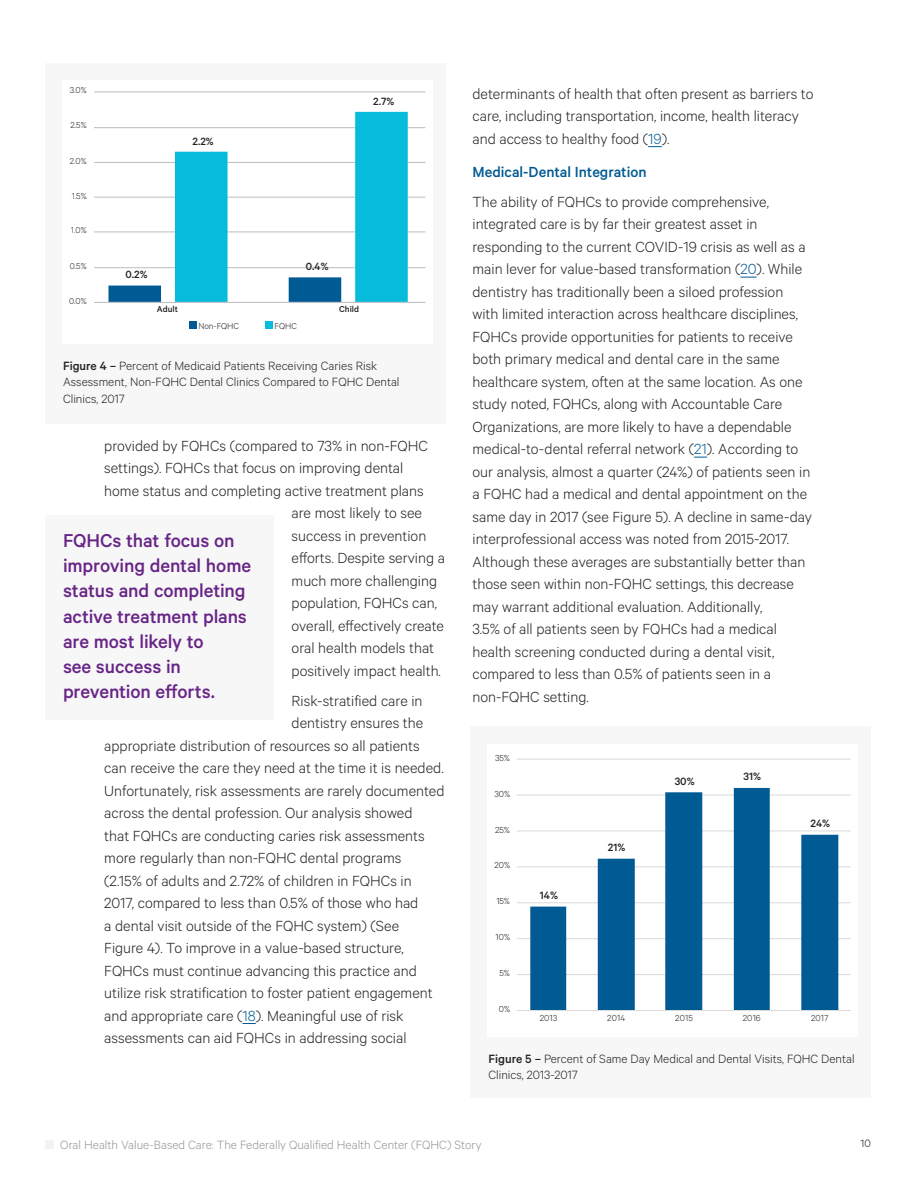
<style>
.page{position:relative;width:918px;height:1188px;background:#fff}
.page>*{position:absolute;margin:0;border:0;box-sizing:border-box;transform-origin:0 0}
.t1{font:500 21px/25.2px "Calibre";letter-spacing:-.005em;color:#682586}
.t2{font:300 16.5px/22.5px "Calibre";color:#231f20}
.t3{font:500 16.5px "Calibre";color:#005a93}
.t4{font:300 13.5px/16.2px "Calibre";color:#231f20}
.t5{font:300 13.5px "Calibre";color:#939598}
.t6{font:500 12px "Calibre";color:#231f20}
.t7{font:300 12px "Calibre";color:#231f20}
.t8{font:500 11.85px "Calibre";color:#231f20}
.t9{font:500 11.25px "Calibre";color:#231f20;scale:1.05 1}
.t10{font:300 9.75px "Calibre";letter-spacing:.005em;color:#231f20}
.t11{font:300 9.6px "Calibre";color:#231f20}
.t12{font:500 9.6px "Calibre";color:#231f20}
.t13{font:300 9.6px "Calibre";color:#211e1e}
.s1{font-weight:500}
.s2{color:#005a93}
</style>
<div class="page">
<div style="left:45px;top:1140px;width:9px;height:9px;background:#f2f3f4"></div>
<svg style="left:242px;top:1023px;width:14px;height:1px"></svg>
<svg style="left:648px;top:146px;width:14px;height:1px"></svg>
<svg style="left:740px;top:277px;width:17px;height:1px"></svg>
<svg style="left:694px;top:457px;width:13px;height:1px"></svg>
<div style="left:470px;top:726px;width:401px;height:372px;background:#f7f7f8"></div>
<div style="left:488px;top:745px;width:370px;height:292px;background:#fff"></div>
<hr style="left:517px;top:974px;width:334px;height:1px;background:#d9d9d8">
<hr style="left:517px;top:938px;width:334px;height:1px;background:#d9d9d8">
<hr style="left:517px;top:902px;width:334px;height:1px;background:#d9d9d8">
<hr style="left:517px;top:866px;width:334px;height:1px;background:#d9d9d8">
<hr style="left:517px;top:831px;width:334px;height:1px;background:#d9d9d8">
<hr style="left:517px;top:795px;width:334px;height:1px;background:#d9d9d8">
<hr style="left:517px;top:759px;width:334px;height:1px;background:#d9d9d8">
<svg style="left:530px;top:788px;width:308px;height:222px"></svg>
<hr style="left:517px;top:1010px;width:334px;height:1px;background:#d9d9d8">
<div style="left:45px;top:63px;width:401px;height:360px;background:#f7f7f8"></div>
<div style="left:62px;top:81px;width:371px;height:263px;background:#fff"></div>
<hr style="left:94px;top:267px;width:331px;height:1px;background:#bcbdc0">
<hr style="left:94px;top:232px;width:331px;height:1px;background:#bcbdc0">
<hr style="left:94px;top:197px;width:331px;height:1px;background:#bcbdc0">
<hr style="left:94px;top:162px;width:331px;height:1px;background:#bcbdc0">
<hr style="left:94px;top:127px;width:331px;height:1px;background:#bcbdc0">
<hr style="left:94px;top:92px;width:331px;height:1px;background:#bcbdc0">
<svg style="left:175px;top:112px;width:233px;height:190px"></svg>
<hr style="left:94px;top:302px;width:331px;height:1px;background:#bcbdc0">
<svg style="left:108px;top:262px;width:233px;height:40px"></svg>
<div style="left:189px;top:321px;width:7px;height:8px;background:#005a93"></div>
<div style="left:265px;top:321px;width:8px;height:8px;background:#07bbda"></div>
<div style="left:45px;top:515px;width:229px;height:205px;background:#f7f7f8"></div>
<p class="t13" style="left:70px;top:85px;width:18px">3.0%</p>
<p class="t11" style="left:71px;top:120px;width:18px">2.5%</p>
<p class="t11" style="left:70px;top:155px;width:18px">2.0%</p>
<p class="t11" style="left:72px;top:190px;width:16px">1.5%</p>
<p class="t11" style="left:71px;top:225px;width:17px">1.0%</p>
<p class="t11" style="left:70px;top:261px;width:18px">0.5%</p>
<p class="t11" style="left:69px;top:295px;width:19px">0.0%</p>
<p class="t8" style="left:193px;top:134px;width:23px">2.2%</p>
<p class="t8" style="left:373px;top:94px;width:23px">2.7%</p>
<p class="t8" style="left:125px;top:268px;width:24px">0.2%</p>
<p class="t9" style="left:306px;top:260px;width:23px">0.4%</p>
<p class="t12" style="left:157px;top:304px;width:23px">Adult</p>
<p class="t12" style="left:339px;top:304px;width:21px">Child</p>
<p class="t11" style="left:198px;top:320px;width:42px">Non-FQHC</p>
<p class="t11" style="left:275px;top:320px;width:24px">FQHC</p>
<p class="t4" style="left:63px;top:357px;width:338px"><span class="s1">Figure 4 –</span> Percent of Medicaid Patients Receiving Caries Risk<br>Assessment, Non-FQHC Dental Clinics Compared to FQHC Dental<br>Clinics, 2017</p>
<p class="t2" style="left:104px;top:433px;width:325px">provided by FQHCs (compared to 73% in non-FQHC</p>
<p class="t2" style="left:104px;top:456px;width:301px">settings). FQHCs that focus on improving dental</p>
<p class="t2" style="left:104px;top:478px;width:321px">home status and completing active treatment plans</p>
<p class="t2" style="left:292px;top:501px;width:132px">are most likely to see</p>
<p class="t2" style="left:292px;top:523px;width:136px">success in prevention</p>
<p class="t2" style="left:292px;top:546px;width:155px">efforts. Despite serving a</p>
<p class="t2" style="left:292px;top:568px;width:147px">much more challenging</p>
<p class="t2" style="left:292px;top:591px;width:147px">population, FQHCs can,</p>
<p class="t2" style="left:292px;top:613px;width:154px">overall, effectively create</p>
<p class="t2" style="left:292px;top:636px;width:144px">oral health models that</p>
<p class="t2" style="left:292px;top:658px;width:151px">positively impact health.</p>
<p class="t2" style="left:292px;top:688px;width:133px">Risk-stratified care in</p>
<p class="t2" style="left:292px;top:711px;width:133px">dentistry ensures the</p>
<p class="t2" style="left:104px;top:733px;width:317px">appropriate distribution of resources so all patients</p>
<p class="t2" style="left:104px;top:756px;width:341px">can receive the care they need at the time it is needed.</p>
<p class="t2" style="left:104px;top:778px;width:342px">Unfortunately, risk assessments are rarely documented</p>
<p class="t2" style="left:104px;top:801px;width:310px">across the dental profession. Our analysis showed</p>
<p class="t2" style="left:104px;top:824px;width:322px">that FQHCs are conducting caries risk assessments</p>
<p class="t2" style="left:104px;top:846px;width:299px">more regularly than non-FQHC dental programs</p>
<p class="t2" style="left:104px;top:869px;width:309px">(2.15% of adults and 2.72% of children in FQHCs in</p>
<p class="t2" style="left:104px;top:891px;width:316px">2017, compared to less than 0.5% of those who had</p>
<p class="t2" style="left:104px;top:914px;width:296px">a dental visit outside of the FQHC system) (See</p>
<p class="t2" style="left:104px;top:936px;width:301px">Figure 4). To improve in a value-based structure,</p>
<p class="t2" style="left:104px;top:959px;width:314px">FQHCs must continue advancing this practice and</p>
<p class="t2" style="left:104px;top:981px;width:330px">utilize risk stratification to foster patient engagement</p>
<p class="t2" style="left:104px;top:1004px;width:301px">and appropriate care (<span class="s2">18</span>). Meaningful use of risk</p>
<p class="t2" style="left:104px;top:1026px;width:304px">assessments can aid FQHCs in addressing social</p>
<p class="t1" style="left:63px;top:527px;width:190px">FQHCs that focus on improving dental home status and completing active treatment plans are most likely to<br>see success in prevention efforts.</p>
<p class="t2" style="left:472px;top:82px;width:343px">determinants of health that often present as barriers to care, including transportation, income, health literacy and access to healthy food (<span class="s2">19</span>).</p>
<p class="t3" style="left:472px;top:162px;width:176px">Medical-Dental Integration</p>
<p class="t2" style="left:472px;top:190px;width:341px">The ability of FQHCs to provide comprehensive, integrated care is by far their greatest asset in responding to the current COVID-19 crisis as well as a main lever for value-based transformation (<span class="s2">20</span>). While dentistry has traditionally been a siloed profession with limited interaction across healthcare disciplines, FQHCs provide opportunities for patients to receive both primary medical and dental care in the same healthcare system, often at the same location. As one study noted, FQHCs, along with Accountable Care Organizations, are more likely to have a dependable medical-to-dental referral network (<span class="s2">21</span>). According to our analysis, almost a quarter (24%) of patients seen in a FQHC had a medical and dental appointment on the same day in 2017 (see Figure 5). A decline in same-day interprofessional access was noted from 2015-2017.<br>Although these averages are substantially better than those seen within non-FQHC settings, this decrease may warrant additional evaluation. Additionally,<br>3.5% of all patients seen by FQHCs had a medical health screening conducted during a dental visit, compared to less than 0.5% of patients seen in a non-FQHC setting.</p>
<p class="t10" style="left:495px;top:752px;width:16px">35%</p>
<p class="t10" style="left:494px;top:788px;width:17px">30%</p>
<p class="t10" style="left:495px;top:824px;width:16px">25%</p>
<p class="t10" style="left:495px;top:860px;width:17px">20%</p>
<p class="t10" style="left:496px;top:896px;width:15px">15%</p>
<p class="t10" style="left:496px;top:932px;width:16px">10%</p>
<p class="t10" style="left:500px;top:968px;width:12px">5%</p>
<p class="t10" style="left:499px;top:1003px;width:13px">0%</p>
<p class="t6" style="left:540px;top:888px;width:20px">14%</p>
<p class="t6" style="left:608px;top:840px;width:19px">21%</p>
<p class="t6" style="left:675px;top:774px;width:21px">30%</p>
<p class="t6" style="left:744px;top:770px;width:19px">31%</p>
<p class="t6" style="left:810px;top:816px;width:21px">24%</p>
<p class="t10" style="left:540px;top:1012px;width:19px">2013</p>
<p class="t10" style="left:607px;top:1012px;width:19px">2014</p>
<p class="t10" style="left:675px;top:1012px;width:19px">2015</p>
<p class="t10" style="left:743px;top:1012px;width:19px">2016</p>
<p class="t10" style="left:811px;top:1012px;width:19px">2017</p>
<p class="t4" style="left:488px;top:1050px;width:368px"><span class="s1">Figure 5 –</span> Percent of Same Day Medical and Dental Visits, FQHC Dental<br>Clinics, 2013-2017</p>
<p class="t5" style="left:60px;top:1137px;width:423px">Oral Health Value-Based Care: The Federally Qualified Health Center (FQHC) Story</p>
<p class="t7" style="left:861px;top:1136px;width:12px">10</p>
</div>
